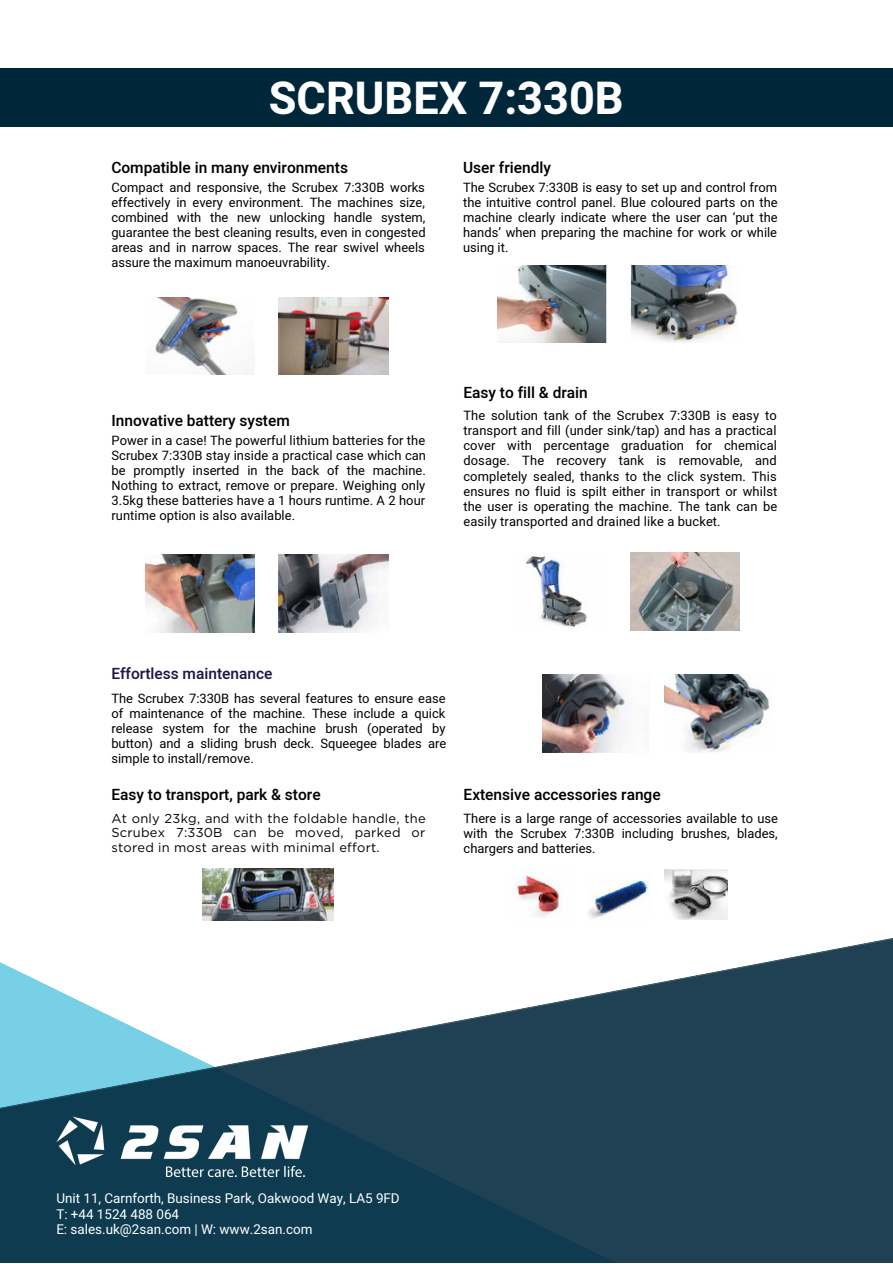
<style>
.page{position:relative;width:893px;height:1264px;background:#fff}
.page>*{position:absolute;margin:0;border:0;box-sizing:border-box;transform-origin:0 0}
.t1{font:700 45px "Heebo";color:#fff}
.t2{font:500 15.45px "Heebo";color:#000}
.t3{font:500 15.45px "Heebo";color:#21144a}
.t4{font:13.35px "Heebo";color:#fff}
.t5{font:12.9px/15px "Heebo";color:#000;text-align:justify}
.t6{font:12.9px/14.5px "Gotham";letter-spacing:.02em;color:#000;text-align:justify}
</style>
<div class="page">
<div style="left:0;top:68px;width:892px;height:58px;background:#00263a"></div>
<svg style="left:0;top:909px;width:892px;height:353px;fill:#204153"></svg>
<img style="left:56px;top:1116px;width:252px;height:61px">
<img style="left:279px;top:297px;width:109px;height:78px">
<img style="left:154px;top:297px;width:100px;height:78px">
<img style="left:631px;top:265px;width:107px;height:78px">
<img style="left:497px;top:265px;width:109px;height:78px">
<img style="left:630px;top:553px;width:109px;height:77px">
<img style="left:524px;top:556px;width:63px;height:71px">
<img style="left:279px;top:554px;width:109px;height:78px">
<img style="left:145px;top:554px;width:109px;height:78px">
<img style="left:664px;top:674px;width:106px;height:78px">
<img style="left:542px;top:674px;width:85px;height:78px">
<img style="left:202px;top:868px;width:132px;height:52px">
<img style="left:587px;top:881px;width:63px;height:39px">
<img style="left:510px;top:872px;width:63px;height:49px">
<img style="left:664px;top:869px;width:63px;height:50px">
<p class="t1" style="left:269px;top:67px;width:356px">SCRUBEX 7:330B</p>
<p class="t2" style="left:111px;top:157px;width:238px">Compatible in many environments</p>
<p class="t2" style="left:463px;top:157px;width:89px">User friendly</p>
<p class="t5" style="left:111px;top:180px;width:316px">Compact and responsive, the Scrubex 7:330B works effectively in every environment. The machines size, combined with the new unlocking handle system, guarantee the best cleaning results, even in congested areas and in narrow spaces. The rear swivel wheels assure the maximum manoeuvrability.</p>
<p class="t5" style="left:463px;top:180px;width:316px">The Scrubex 7:330B is easy to set up and control from the intuitive control panel. Blue coloured parts on the machine clearly indicate where the user can ‘put the hands’ when preparing the machine for work or while using it.</p>
<p class="t2" style="left:111px;top:409px;width:180px">Innovative battery system</p>
<p class="t5" style="left:111px;top:433px;width:316px">Power in a case! The powerful lithium batteries for the Scrubex 7:330B stay inside a practical case which can be promptly inserted in the back of the machine.<br>Nothing to extract, remove or prepare. Weighing only 3.5kg these batteries have a 1 hours runtime. A 2 hour runtime option is also available.</p>
<p class="t2" style="left:463px;top:381px;width:126px">Easy to fill &amp; drain</p>
<p class="t5" style="left:463px;top:409px;width:315px">The solution tank of the Scrubex 7:330B is easy to transport and fill (under sink/tap) and has a practical cover with percentage graduation for chemical dosage. The recovery tank is removable, and completely sealed, thanks to the click system. This ensures no fluid is spilt either in transport or whilst the user is operating the machine. The tank can be easily transported and drained like a bucket.</p>
<p class="t3" style="left:111px;top:662px;width:162px">Effortless maintenance</p>
<p class="t5" style="left:111px;top:691px;width:336px">The Scrubex 7:330B has several features to ensure ease of maintenance of the machine. These include a quick release system for the machine brush (operated by button) and a sliding brush deck. Squeegee blades are simple to install/remove.</p>
<p class="t2" style="left:111px;top:783px;width:211px">Easy to transport, park &amp; store</p>
<p class="t6" style="left:111px;top:811px;width:316px">At only 23kg, and with the foldable handle, the Scrubex 7:330B can be moved, parked or stored in most areas with minimal effort.</p>
<p class="t2" style="left:463px;top:783px;width:198px">Extensive accessories range</p>
<p class="t5" style="left:463px;top:811px;width:316px">There is a large range of accessories available to use with the Scrubex 7:330B including brushes, blades, chargers and batteries.</p>
<p class="t4" style="left:56px;top:1188px;width:345px">Unit 11, Carnforth, Business Park, Oakwood Way, LA5 9FD</p>
<p class="t4" style="left:56px;top:1204px;width:124px">T: +44 1524 488 064</p>
<p class="t4" style="left:56px;top:1220px;width:258px">E: sales.uk@2san.com | W: www.2san.com</p>
</div>
